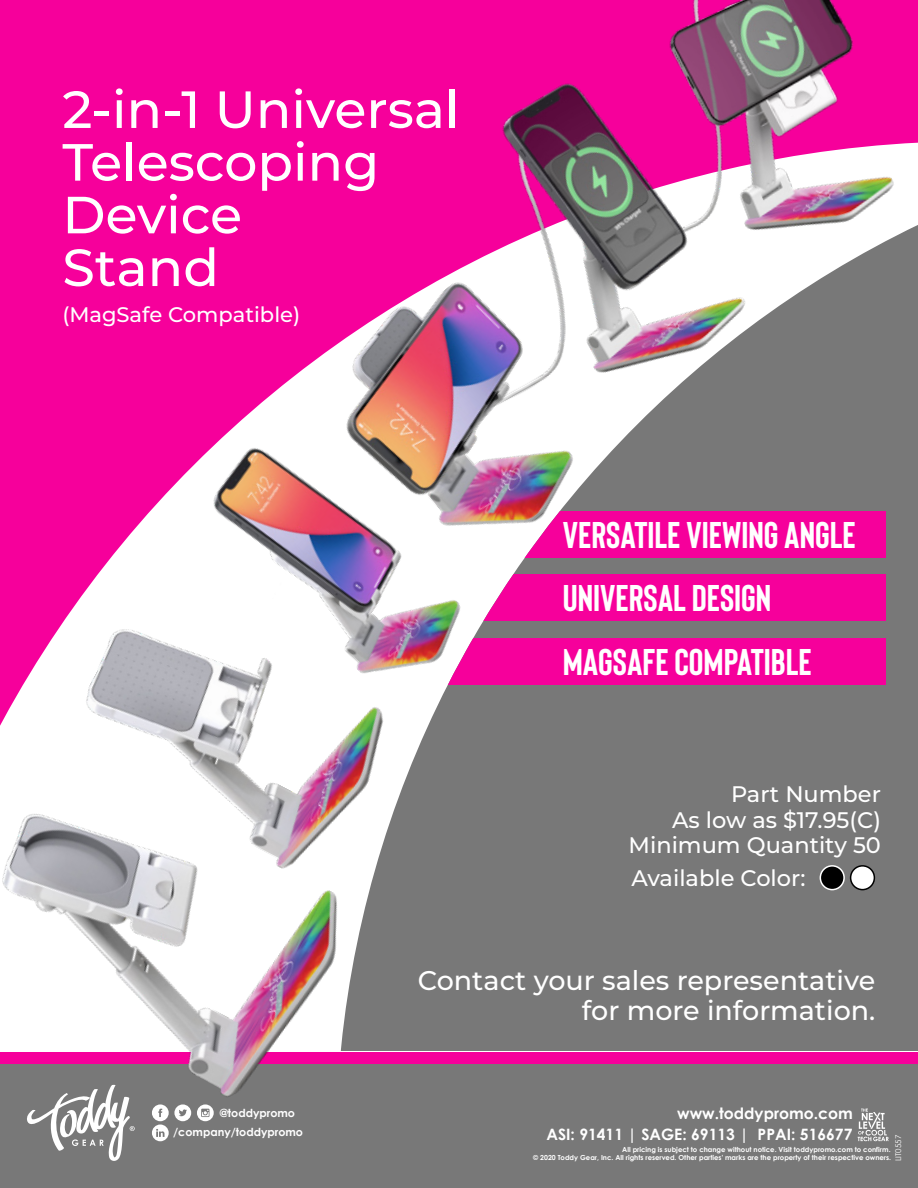
<style>
.page{position:relative;width:918px;height:1188px;background:#fff}
.page>*{position:absolute;margin:0;border:0;box-sizing:border-box;transform-origin:0 0}
.t1{font:500 52.2px/52.7px "Montserrat";color:#fff}
.t2{font:700 37.2px/63.9px "Bison";color:#fff}
.t3{font:500 27px/30px "Montserrat";color:#fff;text-align:right}
.t4{font:500 22.5px/25.5px "Montserrat";color:#fff;text-align:right}
.t5{font:500 21.15px "Montserrat";color:#fff}
.t6{font:700 15.6px/21.5px "Century Gothic";color:#fff;text-align:right}
.t7{font:700 11.1px/19px "Century Gothic";color:#fff}
.t8{font:7.95px "Century Gothic";color:#fff}
.t9{font:700 6.9px "Century Gothic";color:#fff}
</style>
<div class="page">
<div style="left:0;top:1053px;width:918px;height:135px;background:#f6009b"></div>
<div style="left:0;top:1065px;width:918px;height:123px;background:#787878"></div>
<svg style="left:858px;top:1109px;width:31px;height:32px"></svg>
<div style="left:0;top:0;width:918px;height:1050px;background:#f6009b"></div>
<div style="left:469px;top:280px;width:449px;height:770px;background:#787878"></div>
<img style="left:669px;top:0;width:249px;height:280px">
<img style="left:502px;top:78px;width:299px;height:354px">
<img style="left:0;top:655px;width:469px;height:506px">
<img style="left:41px;top:572px;width:378px;height:326px">
<img style="left:125px;top:397px;width:413px;height:374px">
<div style="left:820px;top:866px;width:24px;height:24px;background:#000;border-radius:50%"></div>
<div style="left:820px;top:865px;width:25px;height:25px;border:2px solid #fff;border-radius:50%"></div>
<div style="left:851px;top:866px;width:23px;height:24px;background:#fff;border-radius:50%"></div>
<div style="left:850px;top:865px;width:25px;height:25px;border:2px solid #000;border-radius:50%"></div>
<div style="left:430px;top:574px;width:456px;height:47px;background:#f6009b"></div>
<div style="left:430px;top:638px;width:456px;height:47px;background:#f6009b"></div>
<div style="left:430px;top:512px;width:456px;height:46px;background:#f6009b"></div>
<img style="left:268px;top:227px;width:384px;height:384px">
<h1 class="t1" style="left:62px;top:81px;width:399px">2-in-1 Universal<br>Telescoping<br>Device<br>Stand</h1>
<h3 class="t5" style="left:62px;top:300px;width:239px">(MagSafe Compatible)</h3>
<h2 class="t2" style="left:563px;top:503px;width:294px">VERSATILE VIEWING ANGLE</h2>
<h2 class="t2" style="left:563px;top:566px;width:250px">UNIVERSAL DESIGN<br>MAGSAFE COMPATIBLE</h2>
<h3 class="t4" style="left:629px;top:781px;width:254px">Part Number<br>As low as $17.95(C)<br>Minimum Quantity 50</h3>
<h3 class="t4" style="left:632px;top:865px;width:175px">Available Color:</h3>
<h3 class="t7" style="left:173px;top:1103px;width:131px;text-indent:46px">@toddypromo /company/toddypromo</h3>
<h3 class="t3" style="left:418px;top:965px;width:459px">Contact your sales representative for more information.</h3>
<h3 class="t6" style="left:546px;top:1102px;width:308px">www.toddypromo.com<br>ASI: 91411 | SAGE: 69113 | PPAI: 516677</h3>
<p class="t9" style="left:622px;top:1144px;width:270px">All pricing is subject to change without notice. Visit toddypromo.com to confirm.</p>
<p class="t8" style="left:894px;top:1161px;width:28px;rotate:-90deg">LIT0557</p>
<p class="t9" style="left:533px;top:1153px;width:359px">© 2020 Toddy Gear, Inc. All rights reserved. Other parties' marks are the property of their respective owners.</p>
</div>
